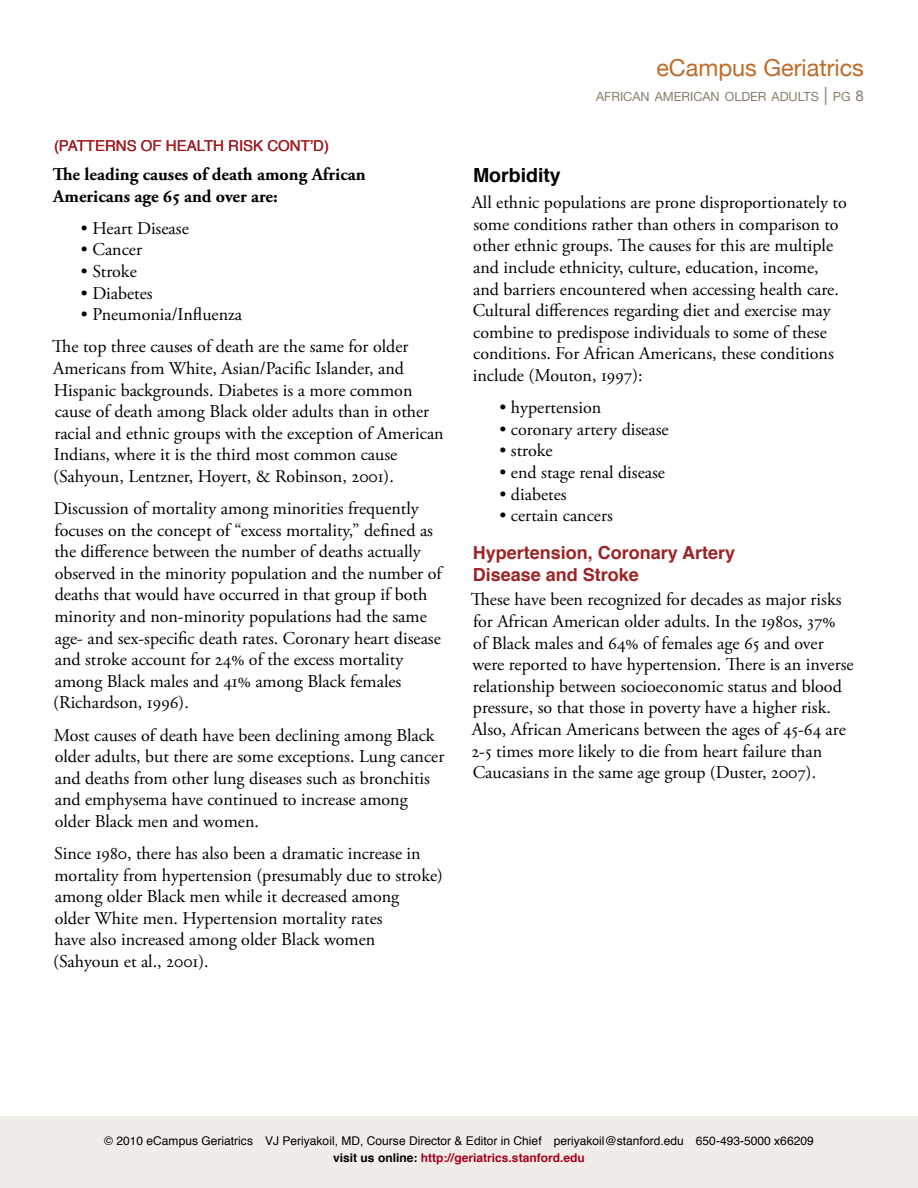
<style>
.page{position:relative;width:918px;height:1188px;background:#fff}
.page>*{position:absolute;margin:0;border:0;box-sizing:border-box;transform-origin:0 0}
.t1{font:23.4px "Helvetica Neue";color:#be6b28}
.t2{font:700 19.5px "Helvetica";color:#000}
.t3{font:18px/21.6px "Adobe Garamond Pro";color:#000}
.t4{font:700 18px/21.6px "Adobe Garamond Pro";color:#000}
.t5{font:700 18px/21.6px "Helvetica";color:#9c2326}
.t6{font:15px "Helvetica";color:#a31e22}
.t7{font:12.6px "Helvetica Neue";color:#887e6e}
.t8{font:12px/17.4px "Helvetica";color:#000;text-align:center}
.s1{font-size:18px}
.s2{font-size:15px}
.s3{font-weight:700}
.s4{font-weight:700;color:#a4001d}
</style>
<div class="page">
<div style="left:0;top:1116px;width:918px;height:72px;background:#f0ede9"></div>
<p class="t6" style="left:54px;top:134px;width:16px">(tpatterns</p>
<p class="t6" style="left:141px;top:134px;width:36px">of hhealth</p>
<p class="t6" style="left:228px;top:134px;width:10px">risk</p>
<p class="t6" style="left:267px;top:134px;width:63px">CONT’D)</p>
<p class="t4" style="left:53px;top:164px;width:314px">The leading causes of death among African<br>Americans age 65 and over are:</p>
<p class="t3" style="left:81px;top:218px;width:109px">• Heart Disease</p>
<p class="t3" style="left:81px;top:240px;width:63px">• Cancer</p>
<p class="t3" style="left:81px;top:261px;width:57px">• Stroke</p>
<p class="t3" style="left:81px;top:283px;width:73px">• Diabetes</p>
<p class="t3" style="left:52px;top:299px;width:358px;line-height:32.1px;text-indent:29px">• Pneumonia/Influenza<br>The top three causes of death are the same for older</p>
<p class="t3" style="left:53px;top:358px;width:392px">Americans from White, Asian/Pacific Islander, and Hispanic backgrounds. Diabetes is a more common cause of death among Black older adults than in other racial and ethnic groups with the exception of American Indians, where it is the third most common cause (Sahyoun, Lentzner, Hoyert, &amp; Robinson, 2001).</p>
<p class="t3" style="left:53px;top:498px;width:390px">Discussion of mortality among minorities frequently focuses on the concept of “excess mortality,” defined as the difference between the number of deaths actually observed in the minority population and the number of deaths that would have occurred in that group if both minority and non-minority populations had the same age- and sex-specific death rates. Coronary heart disease and stroke account for 24% of the excess mortality among Black males and 41% among Black females (Richardson, 1996).</p>
<p class="t3" style="left:54px;top:725px;width:392px">Most causes of death have been declining among Black older adults, but there are some exceptions. Lung cancer and deaths from other lung diseases such as bronchitis and emphysema have continued to increase among older Black men and women.</p>
<p class="t3" style="left:53px;top:843px;width:391px">Since 1980, there has also been a dramatic increase in mortality from hypertension (presumably due to stroke) among older Black men while it decreased among<br>older White men. Hypertension mortality rates<br>have also increased among older Black women (Sahyoun et al., 2001).</p>
<p class="t1" style="left:656px;top:54px;width:209px">eCampus Geriatrics</p>
<p class="t7" style="left:596px;top:89px;width:269px">AFRICAN AMERICAN OLDER ADULTS <span class="s1">|</span> PG <span class="s2">8</span></p>
<p class="t2" style="left:473px;top:160px;width:89px">Morbidity</p>
<p class="t3" style="left:472px;top:192px;width:377px">All ethnic populations are prone disproportionately to some conditions rather than others in comparison to other ethnic groups. The causes for this are multiple and include ethnicity, culture, education, income, and barriers encountered when accessing health care.<br>Cultural differences regarding diet and exercise may combine to predispose individuals to some of these conditions. For African Americans, these conditions include (Mouton, 1997):</p>
<p class="t3" style="left:500px;top:397px;width:103px">• hypertension</p>
<p class="t3" style="left:500px;top:419px;width:171px">• coronary artery disease</p>
<p class="t3" style="left:500px;top:440px;width:55px">• stroke</p>
<p class="t3" style="left:500px;top:462px;width:167px">• end stage renal disease</p>
<p class="t3" style="left:500px;top:484px;width:69px">• diabetes</p>
<p class="t3" style="left:500px;top:505px;width:115px">• certain cancers</p>
<p class="t5" style="left:473px;top:542px;width:264px">Hypertension, Coronary Artery<br>Disease and Stroke</p>
<p class="t3" style="left:471px;top:590px;width:384px">These have been recognized for decades as major risks for African American older adults. In the 1980s, 37%<br>of Black males and 64% of females age 65 and over were reported to have hypertension. There is an inverse relationship between socioeconomic status and blood pressure, so that those in poverty have a higher risk.<br>Also, African Americans between the ages of 45-64 are 2-5 times more likely to die from heart failure than Caucasians in the same age group (Duster, 2007).</p>
<p class="t8" style="left:104px;top:1132px;width:711px">© 2010 eCampus Geriatrics VJ Periyakoil, MD, Course Director &amp; Editor in Chief periyakoil@stanford.edu 650-493-5000 x66209 <span class="s3">visit us online:</span> <span class="s4">http://geriatrics.stanford.edu</span></p>
</div>
